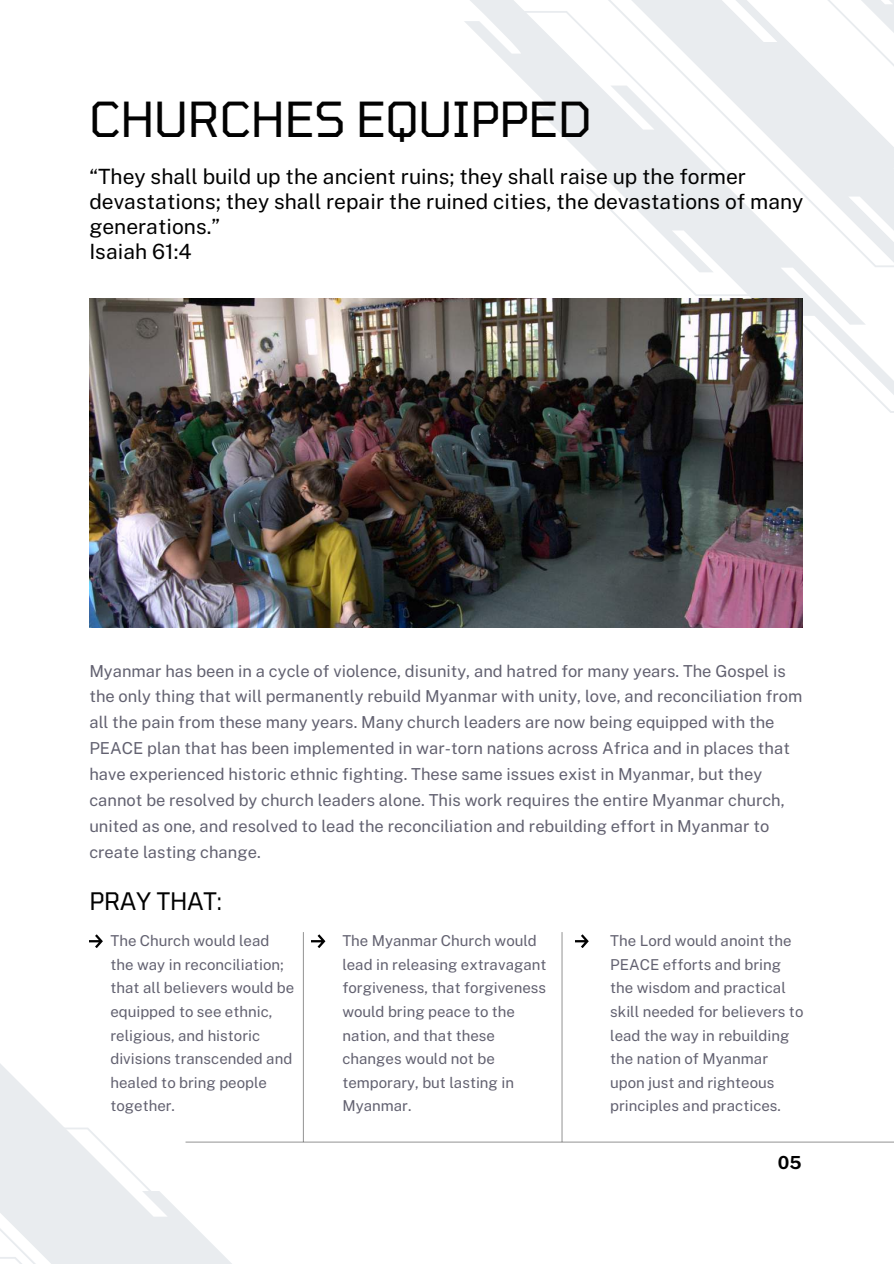
<style>
.page{position:relative;width:894px;height:1264px;background:#fff}
.page>*{position:absolute;margin:0;border:0;box-sizing:border-box;transform-origin:0 0}
.t1{font:48px "Tomorrow";letter-spacing:-.01em;color:#020202}
.t2{font:24px "Tomorrow";color:#020202}
.t3{font:21px/24.8px "Public Sans";color:#020202}
.t4{font:700 18px "Public Sans";color:#020202}
.t5{font:16.5px/25.8px "Public Sans";color:#626170}
.t6{font:15px/23.7px "Public Sans";color:#626170}
</style>
<div class="page">
<svg style="left:0;top:932px;width:438px;height:331px"></svg>
<svg style="left:0;top:1127px;width:158px;height:136px"></svg>
<svg style="left:327px;top:0;width:476px;height:422px"></svg>
<svg style="left:509px;top:0;width:384px;height:413px"></svg>
<img style="left:89px;top:299px;width:712px;height:328px">
<hr style="left:185px;top:1141px;width:708px;height:1px;background:#3d3d3d">
<hr style="left:561px;top:932px;width:1px;height:210px;background:#3d3d3d">
<svg style="left:89px;top:934px;width:13px;height:13px"></svg>
<svg style="left:575px;top:934px;width:13px;height:13px"></svg>
<svg style="left:312px;top:934px;width:13px;height:13px"></svg>
<hr style="left:303px;top:932px;width:1px;height:210px;background:#3d3d3d">
<h1 class="t1" style="left:89px;top:81px;width:503px">CHURCHES EQUIPPED</h1>
<p class="t3" style="left:89px;top:163px;width:715px">“They shall build up the ancient ruins; they shall raise up the former devastations; they shall repair the ruined cities, the devastations of many generations.”<br>Isaiah 61:4</p>
<p class="t5" style="left:89px;top:656px;width:714px">Myanmar has been in a cycle of violence, disunity, and hatred for many years. The Gospel is the only thing that will permanently rebuild Myanmar with unity, love, and reconciliation from all the pain from these many years. Many church leaders are now being equipped with the PEACE plan that has been implemented in war-torn nations across Africa and in places that have experienced historic ethnic fighting. These same issues exist in Myanmar, but they cannot be resolved by church leaders alone. This work requires the entire Myanmar church, united as one, and resolved to lead the reconciliation and rebuilding effort in Myanmar to create lasting change.</p>
<h2 class="t2" style="left:89px;top:882px;width:134px">PRAY THAT:</h2>
<p class="t6" style="left:110px;top:927px;width:185px">The Church would lead the way in reconciliation; that all believers would be equipped to see ethnic, religious, and historic divisions transcended and healed to bring people together.</p>
<p class="t6" style="left:610px;top:927px;width:195px">The Lord would anoint the<br>PEACE efforts and bring the wisdom and practical skill needed for believers to lead the way in rebuilding the nation of Myanmar upon just and righteous principles and practices.</p>
<p class="t6" style="left:342px;top:927px;width:206px">The Myanmar Church would lead in releasing extravagant forgiveness, that forgiveness would bring peace to the nation, and that these changes would not be temporary, but lasting in<br>Myanmar.</p>
<p class="t4" style="left:777px;top:1149px;width:25px">05</p>
</div>
